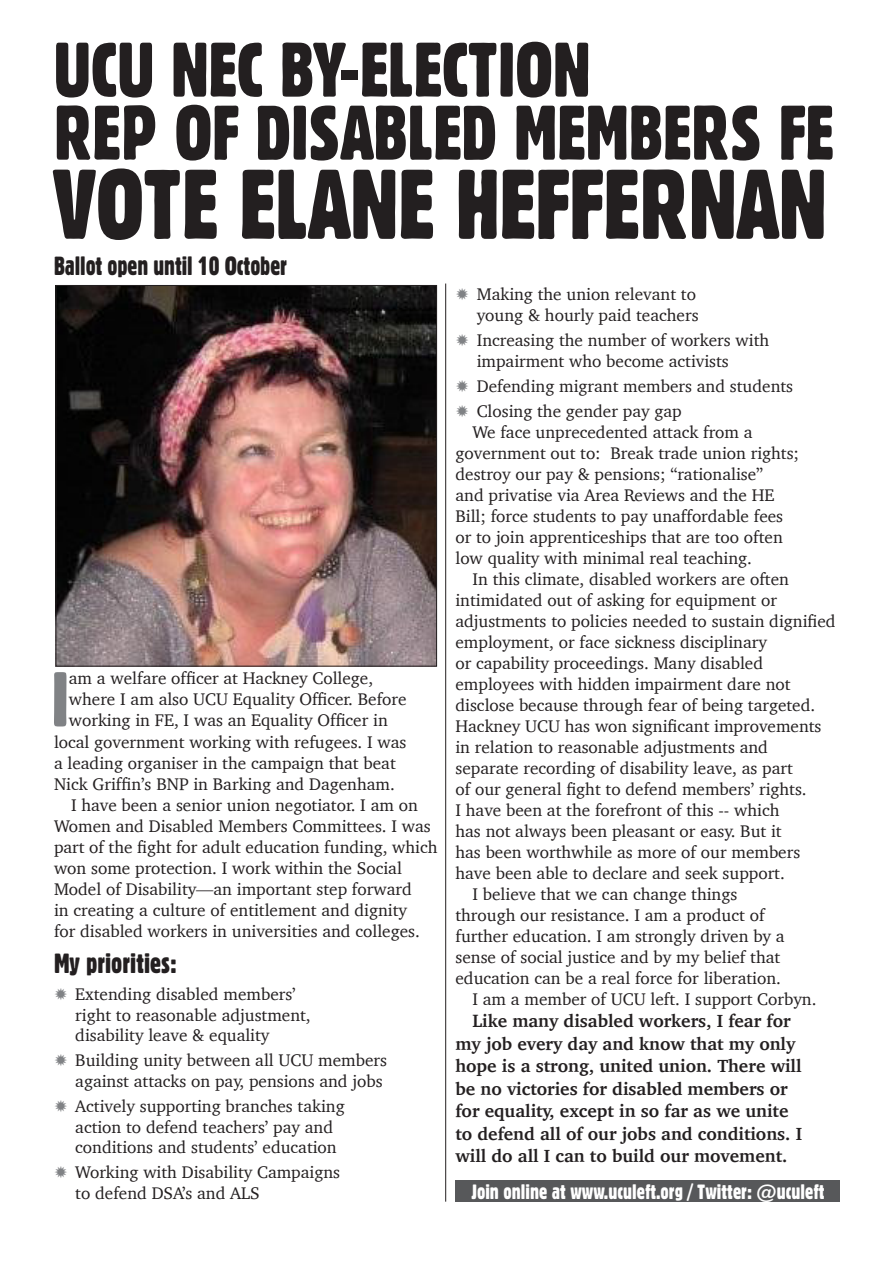
<style>
.page{position:relative;width:893px;height:1263px;background:#fff}
.page>*{position:absolute;margin:0;border:0;box-sizing:border-box;transform-origin:0 0}
.Banner{font:96px "Gothic 821 Condensed BT";color:#231f20}
.First_para{font:75.45px "Gothic 821 Condensed BT";color:#808285}
.Banner-2{font:75px "Gothic 821 Condensed BT";color:#231f20}
.Sub_Head{font:27px "Gothic 821 Condensed BT";color:#231f20}
.Sub_Head_2{font:25.5px "Gothic 821 Condensed BT";letter-spacing:-.005em;color:#231f20;scale:.95 1}
.Join_box_header{font:20.1px "Gothic 821 Condensed BT";color:#fff}
.Body_text{font:700 18px/22.5px "Charter";color:#231f20}
.Body_text-2{font:17.25px/21px "Charter";color:#231f20}
.First_para-2{font:17.25px "Charter";color:#231f20}
.s1{color:#808285}
</style>
<div class="page">
<div style="left:456px;top:1180px;width:384px;height:22px;background:#57585a"></div>
<hr style="left:445px;top:284px;width:1px;height:918px;background:#231f20">
<img style="left:58px;top:287px;width:377px;height:377px">
<div style="left:56px;top:285px;width:381px;height:381px;border:1px solid #231f20"></div>
<p class="Banner-2" style="left:54px;top:24px;width:538px">UCU NEC BY-ELECTION</p>
<p class="Banner-2" style="left:54px;top:87px;width:781px">REP OF DISABLED MEMBERS FE</p>
<p class="Banner" style="left:53px;top:146px;width:776px">VOTE ELANE HEFFERNAN</p>
<p class="Sub_Head_2" style="left:54px;top:250px;width:247px">Ballot open until 10 October</p>
<p class="First_para" style="left:52px;top:654px;width:19px">I</p>
<p class="First_para-2" style="left:69px;top:664px;width:306px">am a welfare officer at Hackney College,</p>
<p class="First_para-2" style="left:69px;top:685px;width:339px">where I am also UCU Equality Officer. Before</p>
<p class="First_para-2" style="left:69px;top:706px;width:320px">working in FE, I was an Equality Officer in</p>
<p class="First_para-2" style="left:54px;top:727px;width:354px">local government working with refugees. I was</p>
<p class="First_para-2" style="left:54px;top:748px;width:343px">a leading organiser in the campaign that beat</p>
<p class="First_para-2" style="left:54px;top:769px;width:342px">Nick Griffin’s BNP in Barking and Dagenham.</p>
<p class="Body_text-2" style="left:54px;top:794px;width:385px;text-indent:17px">I have been a senior union negotiator. I am on Women and Disabled Members Committees. I was part of the fight for adult education funding, which won some protection. I work within the Social Model of Disability—an important step forward<br>in creating a culture of entitlement and dignity<br>for disabled workers in universities and colleges.</p>
<p class="Sub_Head" style="left:54px;top:947px;width:125px">My priorities:</p>
<p class="Body_text-2" style="left:75px;top:983px;width:237px;text-indent:-21px"><span class="s1">✹</span> Extending disabled members’ right to reasonable adjustment, disability leave &amp; equality</p>
<p class="Body_text-2" style="left:54px;top:1050px;width:335px;text-align:right"><span class="s1">✹</span> Building unity between all UCU members against attacks on pay, pensions and jobs</p>
<p class="Body_text-2" style="left:75px;top:1095px;width:271px;text-indent:-21px"><span class="s1">✹</span> Actively supporting branches taking action to defend teachers’ pay and conditions and students’ education</p>
<p class="Body_text-2" style="left:75px;top:1162px;width:266px;text-indent:-21px"><span class="s1">✹</span> Working with Disability Campaigns to defend DSA’s and ALS</p>
<p class="Body_text-2" style="left:455px;top:284px;width:245px;text-align:right"><span class="s1">✹</span> Making the union relevant to young &amp; hourly paid teachers</p>
<p class="Body_text-2" style="left:477px;top:330px;width:294px;text-indent:-21px"><span class="s1">✹</span> Increasing the number of workers with impairment who become activists</p>
<p class="Body_text-2" style="left:455px;top:375px;width:339px"><span class="s1">✹</span> Defending migrant members and students</p>
<p class="Body_text-2" style="left:455px;top:400px;width:228px"><span class="s1">✹</span> Closing the gender pay gap</p>
<p class="Body_text-2" style="left:455px;top:421px;width:345px;text-indent:17px">We face unprecedented attack from a government out to: Break trade union rights; destroy our pay &amp; pensions; “rationalise”<br>and privatise via Area Reviews and the HE Bill; force students to pay unaffordable fees or to join apprenticeships that are too often low quality with minimal real teaching.</p>
<p class="Body_text-2" style="left:455px;top:568px;width:382px;text-indent:17px">In this climate, disabled workers are often intimidated out of asking for equipment or adjustments to policies needed to sustain dignified employment, or face sickness disciplinary<br>or capability proceedings. Many disabled employees with hidden impairment dare not disclose because through fear of being targeted.<br>Hackney UCU has won significant improvements in relation to reasonable adjustments and<br>separate recording of disability leave, as part<br>of our general fight to defend members’ rights.<br>I have been at the forefront of this -- which<br>has not always been pleasant or easy. But it<br>has been worthwhile as more of our members have been able to declare and seek support.</p>
<p class="Body_text-2" style="left:455px;top:883px;width:331px;text-indent:17px">I believe that we can change things through our resistance. I am a product of further education. I am strongly driven by a sense of social justice and by my belief that education can be a real force for liberation.</p>
<p class="Body_text-2" style="left:472px;top:988px;width:345px">I am a member of UCU left. I support Corbyn.</p>
<p class="Body_text" style="left:455px;top:1010px;width:348px;text-indent:17px">Like many disabled workers, I fear for my job every day and know that my only hope is a strong, united union. There will be no victories for disabled members or for equality, except in so far as we unite to defend all of our jobs and conditions. I will do all I can to build our movement.</p>
<p class="Join_box_header" style="left:471px;top:1179px;width:355px">Join online at www.uculeft.org / Twitter: @uculeft</p>
</div>
